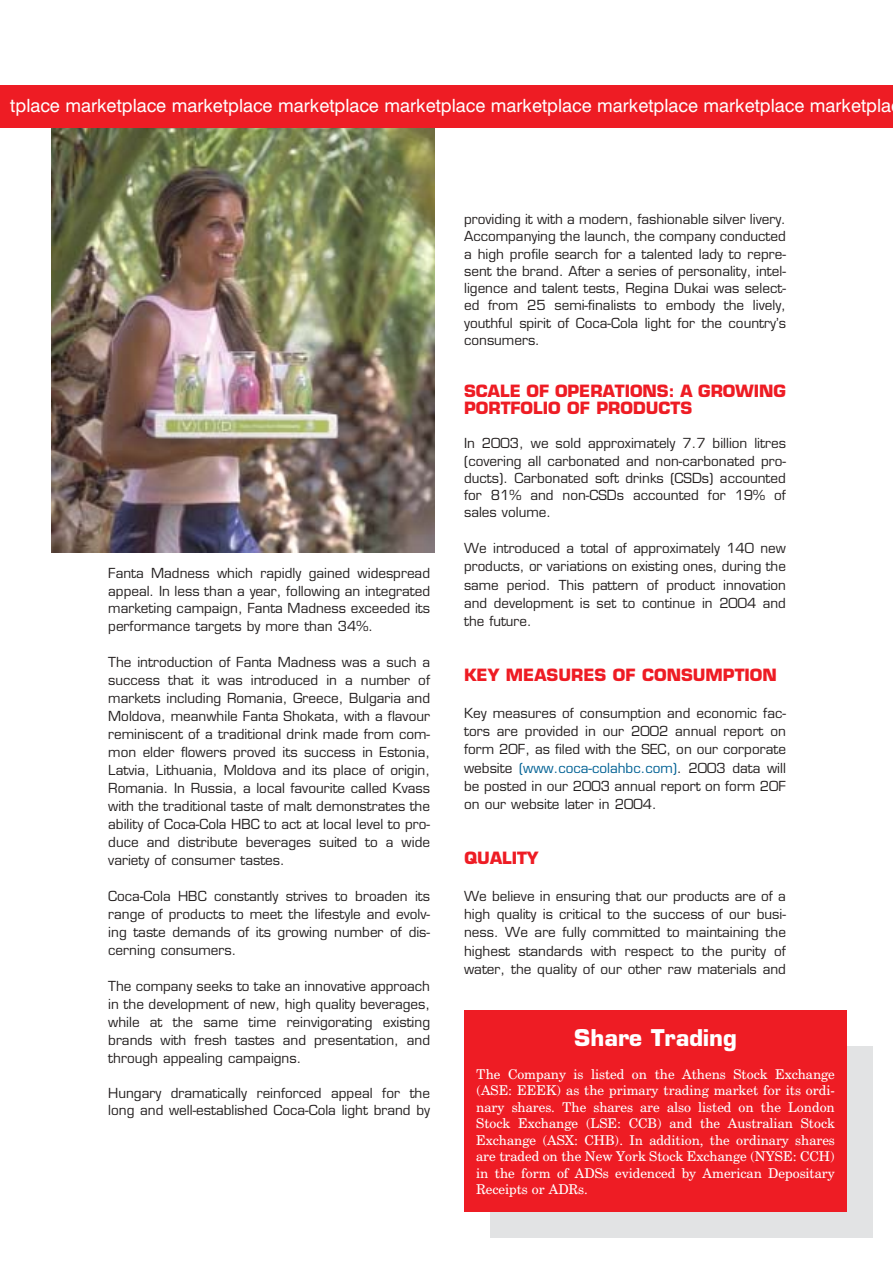
<style>
.page{position:relative;width:893px;height:1263px;background:#fff}
.page>*{position:absolute;margin:0;border:0;box-sizing:border-box;transform-origin:0 0}
.t1{font:700 22.5px "Eurostile Gr";color:#fff}
.t2{font:18px "UB Helvetica";color:#fff}
.t3{font:700 16.5px/17.2px "Eurostile Gr";color:#ee1c24}
.t4{font:13.5px/18px "Eurostile Gr";color:#231f1f;text-align:justify}
.t5{font:13.5px/16.5px "UB Century";color:#fff;text-align:justify}
.s1{color:#006194}
</style>
<div class="page">
<div style="left:489px;top:1046px;width:383px;height:191px;background:#e2e3e4"></div>
<div style="left:464px;top:1010px;width:383px;height:202px;background:#ee1c24"></div>
<img style="left:51px;top:128px;width:383px;height:425px">
<div style="left:0;top:85px;width:892px;height:43px;background:#ee1c24"></div>
<h2 class="t2" style="left:10px;top:99px;width:882px">tplace marketplace marketplace marketplace marketplace marketplace marketplace marketplace marketpla</h2>
<p class="t4" style="left:108px;top:566px;width:323px">Fanta Madness which rapidly gained widespread appeal. In less than a year, following an integrated marketing campaign, Fanta Madness exceeded its performance targets by more than 34%.</p>
<p class="t4" style="left:108px;top:654px;width:323px">The introduction of Fanta Madness was a such a success that it was introduced in a number of markets including Romania, Greece, Bulgaria and Moldova, meanwhile Fanta Shokata, with a flavour reminiscent of a traditional drink made from com&shy;mon elder flowers proved its success in Estonia, Latvia, Lithuania, Moldova and its place of origin, Romania. In Russia, a local favourite called Kvass with the traditional taste of malt demonstrates the ability of Coca-Cola HBC to act at local level to pro&shy;duce and distribute beverages suited to a wide variety of consumer tastes.</p>
<p class="t4" style="left:108px;top:888px;width:323px">Coca-Cola HBC constantly strives to broaden its range of products to meet the lifestyle and evolv&shy;ing taste demands of its growing number of dis&shy;cerning consumers.</p>
<p class="t4" style="left:108px;top:978px;width:323px">The company seeks to take an innovative approach in the development of new, high quality beverages, while at the same time reinvigorating existing brands with fresh tastes and presentation, and through appealing campaigns.</p>
<p class="t4" style="left:108px;top:1086px;width:323px;line-height:17.2px">Hungary dramatically reinforced appeal for the long and well-established Coca-Cola light brand by</p>
<p class="t4" style="left:464px;top:212px;width:323px;line-height:17.2px">providing it with a modern, fashionable silver livery.<br>Accompanying the launch, the company conducted a high profile search for a talented lady to repre&shy;sent the brand. After a series of personality, intel&shy;ligence and talent tests, Regina Dukai was select&shy;ed from 25 semi-finalists to embody the lively, youthful spirit of Coca-Cola light for the country’s consumers.</p>
<p class="t3" style="left:464px;top:384px;width:323px">SCALE OF OPERATIONS: A GROWING<br>PORTFOLIO OF PRODUCTS</p>
<p class="t4" style="left:464px;top:436px;width:323px;line-height:17.2px">In 2003, we sold approximately 7.7 billion litres (covering all carbonated and non-carbonated pro&shy;ducts). Carbonated soft drinks (CSDs) accounted for 81% and non-CSDs accounted for 19% of sales volume.</p>
<p class="t4" style="left:464px;top:540px;width:323px">We introduced a total of approximately 140 new products, or variations on existing ones, during the same period. This pattern of product innovation and development is set to continue in 2004 and the future.</p>
<p class="t3" style="left:464px;top:668px;width:314px">KEY MEASURES OF CONSUMPTION</p>
<p class="t4" style="left:464px;top:705px;width:323px">Key measures of consumption and economic fac&shy;tors are provided in our 2002 annual report on form 20F, as filed with the SEC, on our corporate website <span class="s1">(www.coca-colahbc.com)</span>. 2003 data will be posted in our 2003 annual report on form 20F on our website later in 2004.</p>
<p class="t3" style="left:464px;top:851px;width:76px">QUALITY</p>
<p class="t4" style="left:464px;top:888px;width:323px">We believe in ensuring that our products are of a high quality is critical to the success of our busi&shy;ness. We are fully committed to maintaining the highest standards with respect to the purity of water, the quality of our other raw materials and</p>
<h1 class="t1" style="left:574px;top:1029px;width:164px">Share Trading</h1>
<p class="t5" style="left:476px;top:1067px;width:360px">The Company is listed on the Athens Stock Exchange (ASE: EEEK) as the primary trading market for its ordi&shy;nary shares. The shares are also listed on the London Stock Exchange (LSE: CCB) and the Australian Stock Exchange (ASX: CHB). In addition, the ordinary shares are traded on the New York Stock Exchange (NYSE: CCH) in the form of ADSs evidenced by American Depositary Receipts or ADRs.</p>
</div>
